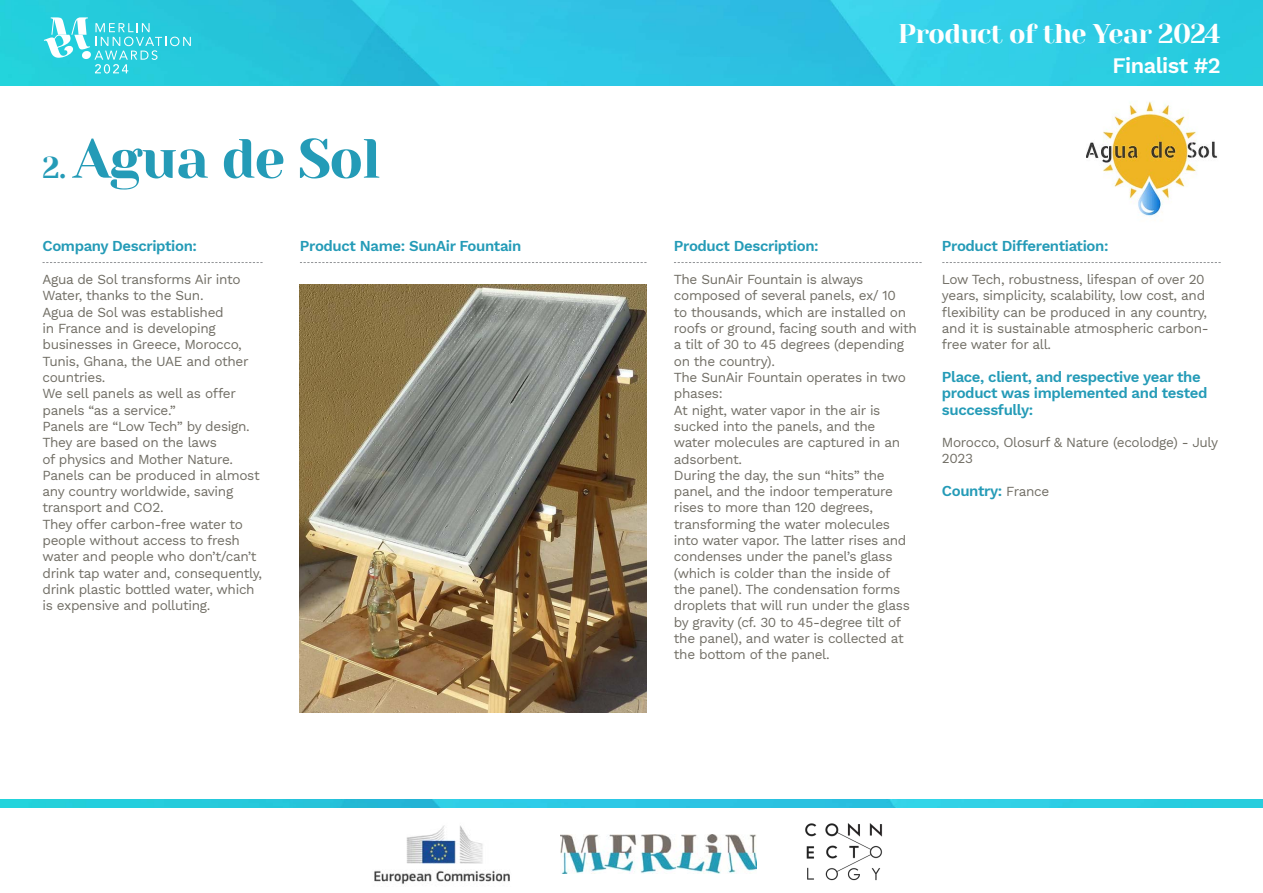
<style>
.page{position:relative;width:1263px;height:893px;background:#fff}
.page>*{position:absolute;margin:0;border:0;box-sizing:border-box;transform-origin:0 0}
.t1{font:55.05px "Yeseva One";letter-spacing:-.025em;color:#249bb7}
.t2{font:27px "Yeseva One";letter-spacing:-.025em;color:#fff}
.t3{font:600 21.75px "Work Sans";letter-spacing:-.025em;color:#fff}
.t4{font:600 15px/16.4px "Work Sans";letter-spacing:-.025em;color:#249bb7}
.t5{font:13.65px/16.4px "Work Sans";letter-spacing:-.025em;color:#706d64}
.s1{font-size:30px}
.s2{font-weight:400;font-size:13.65px;color:#706d64}
</style>
<div class="page">
<img style="left:1086px;top:101px;width:132px;height:115px">
<img style="left:0;top:0;width:1263px;height:85px">
<img style="left:0;top:799px;width:1263px;height:8px">
<img style="left:560px;top:834px;width:197px;height:40px">
<img style="left:374px;top:825px;width:136px;height:59px">
<img style="left:805px;top:823px;width:78px;height:58px">
<svg style="left:44px;top:17px;width:147px;height:57px;background:#4ad4e2"></svg>
<svg style="left:43px;top:262px;width:220px;height:1px"></svg>
<svg style="left:300px;top:262px;width:346px;height:1px"></svg>
<svg style="left:674px;top:262px;width:248px;height:1px"></svg>
<svg style="left:942px;top:262px;width:279px;height:1px"></svg>
<img style="left:300px;top:285px;width:346px;height:427px">
<h1 class="t1" style="left:43px;top:126px;width:339px"><span class="s1">2.</span> Agua de Sol</h1>
<p class="t4" style="left:43px;top:237px;width:156px">Company Description:</p>
<p class="t5" style="left:43px;top:270px;width:221px">Agua de Sol transforms Air into<br>Water, thanks to the Sun.<br>Agua de Sol was established<br>in France and is developing businesses in Greece, Morocco,<br>Tunis, Ghana, the UAE and other countries.<br>We sell panels as well as offer panels “as a service.”<br>Panels are “Low Tech” by design.<br>They are based on the laws<br>of physics and Mother Nature.<br>Panels can be produced in almost any country worldwide, saving transport and CO2.<br>They offer carbon-free water to people without access to fresh water and people who don’t/can’t drink tap water and, consequently, drink plastic bottled water, which is expensive and polluting.</p>
<p class="t4" style="left:300px;top:237px;width:223px">Product Name: SunAir Fountain</p>
<h2 class="t2" style="left:898px;top:17px;width:324px">Product of the Year 2024</h2>
<h3 class="t3" style="left:1112px;top:49px;width:110px">Finalist #2</h3>
<p class="t4" style="left:674px;top:237px;width:146px">Product Description:</p>
<p class="t5" style="left:674px;top:270px;width:245px">The SunAir Fountain is always composed of several panels, ex/ 10<br>to thousands, which are installed on roofs or ground, facing south and with a tilt of 30 to 45 degrees (depending on the country).<br>The SunAir Fountain operates in two phases:<br>At night, water vapor in the air is sucked into the panels, and the<br>water molecules are captured in an adsorbent.<br>During the day, the sun “hits” the panel, and the indoor temperature rises to more than 120 degrees, transforming the water molecules into water vapor. The latter rises and condenses under the panel’s glass (which is colder than the inside of<br>the panel). The condensation forms droplets that will run under the glass by gravity (cf. 30 to 45-degree tilt of the panel), and water is collected at the bottom of the panel.</p>
<p class="t4" style="left:942px;top:237px;width:168px">Product Differentiation:</p>
<p class="t5" style="left:942px;top:270px;width:268px">Low Tech, robustness, lifespan of over 20 years, simplicity, scalability, low cost, and flexibility can be produced in any country, and it is sustainable atmospheric carbon&shy;free water for all.</p>
<p class="t4" style="left:942px;top:368px;width:267px">Place, client, and respective year the product was implemented and tested successfully:</p>
<p class="t5" style="left:942px;top:434px;width:278px">Morocco, Olosurf &amp; Nature (ecolodge) - July<br>2023</p>
<p class="t4" style="left:942px;top:482px;width:109px">Country: <span class="s2">France</span></p>
</div>
